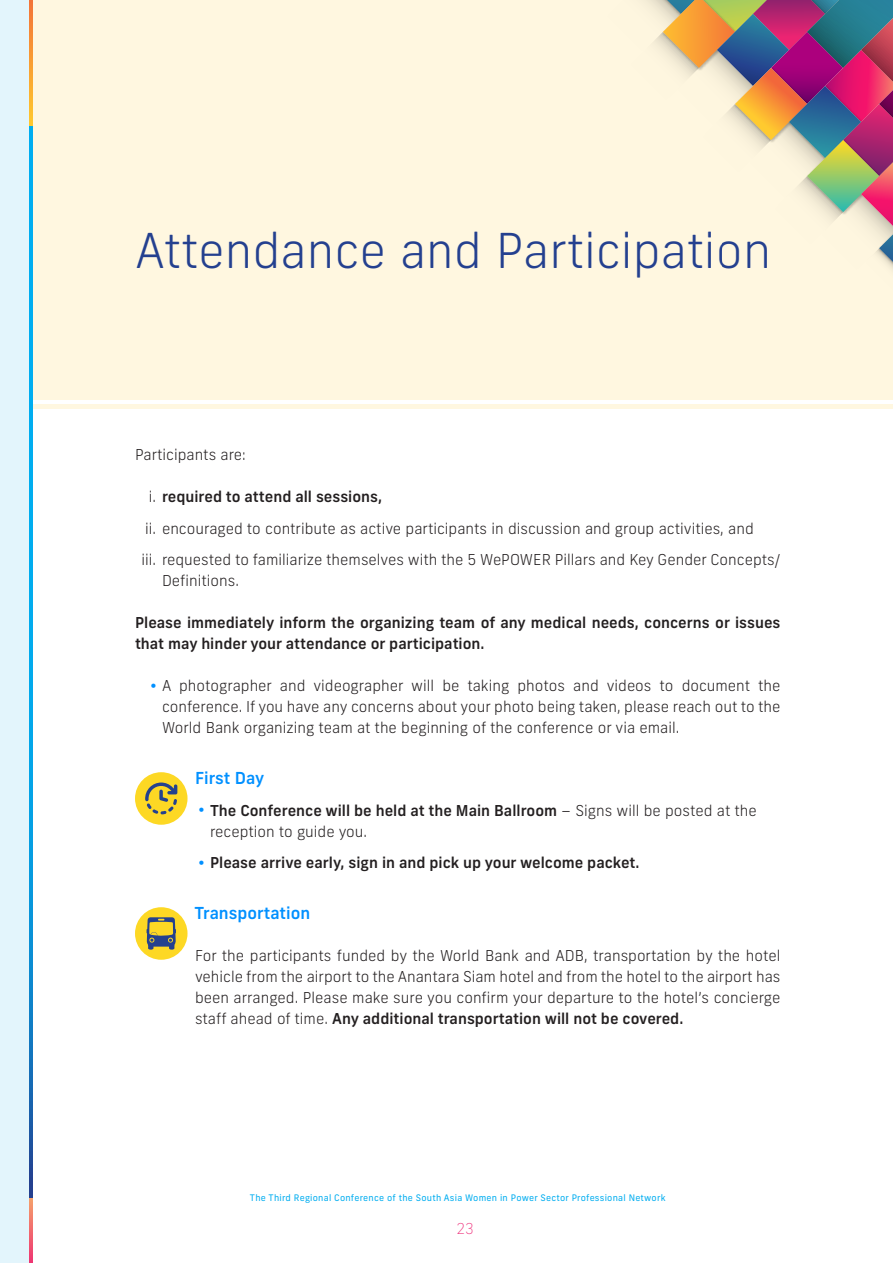
<style>
.page{position:relative;width:893px;height:1263px;background:#fff}
.page>*{position:absolute;margin:0;border:0;box-sizing:border-box;transform-origin:0 0}
.Heading_1{font:300 48px "New Frank";color:#24408f}
.Heading_4{font:500 16.5px "New Frank";color:#0090ff}
.Normal_Indented{font:300 15px/21px "New Frank";color:#231f20}
.t1{font:500 15px/21px "New Frank";color:#231f20}
.t2{font:100 15px "New Frank";color:#ed2473}
.t3{font:9px "New Frank";letter-spacing:.025em;color:#00adf0}
.s1{font-weight:300}
.s2{font-weight:500;color:#0090ff}
.s3{font-weight:500}
.s4{color:#0090ff}
</style>
<div class="page">
<div style="left:0;top:0;width:893px;height:399px;background:#fff7e0"></div>
<div style="left:0;top:404px;width:893px;height:5px;background:#fff7e0"></div>
<div style="left:135px;top:772px;width:53px;height:53px;background:#fdd824;border-radius:50%"></div>
<svg style="left:145px;top:782px;width:32px;height:32px"></svg>
<div style="left:135px;top:907px;width:53px;height:53px;background:#fdd824;border-radius:50%"></div>
<svg style="left:147px;top:917px;width:29px;height:33px"></svg>
<div style="left:0;top:0;width:29px;height:1263px;background:#e3f5fc"></div>
<svg style="left:29px;top:1197px;width:3px;height:66px"></svg>
<svg style="left:29px;top:0;width:3px;height:126px"></svg>
<svg style="left:29px;top:126px;width:3px;height:1071px;background:#069ade"></svg>
<svg style="left:645px;top:0;width:248px;height:270px"></svg>
<p class="Heading_1" style="left:135px;top:222px;width:637px">Attendance and Participation</p>
<p class="Normal_Indented" style="left:135px;top:444px;width:112px">Participants are:</p>
<p class="t1" style="left:149px;top:486px;width:235px"><span class="s1">i.</span> required to attend all sessions,</p>
<p class="Normal_Indented" style="left:145px;top:518px;width:610px">ii. encouraged to contribute as active participants in discussion and group activities, and</p>
<p class="Normal_Indented" style="left:162px;top:549px;width:620px;text-indent:-21px">iii. requested to familiarize themselves with the 5 WePOWER Pillars and Key Gender Concepts/<br>Definitions.</p>
<p class="t1" style="left:135px;top:612px;width:647px">Please immediately inform the organizing team of any medical needs, concerns or issues that may hinder your attendance or participation.</p>
<p class="Normal_Indented" style="left:162px;top:675px;width:620px;text-align:justify;text-indent:-12px"><span class="s2">•</span> A photographer and videographer will be taking photos and videos to document the conference. If you have any concerns about your photo being taken, please reach out to the World Bank organizing team at the beginning of the conference or via email.</p>
<p class="Heading_4" style="left:195px;top:768px;width:71px">First Day</p>
<p class="Normal_Indented" style="left:210px;top:800px;width:548px;text-indent:-12px"><span class="s2">•</span> <span class="s3">The Conference will be held at the Main Ballroom</span> – Signs will be posted at the reception to guide you.</p>
<p class="t1" style="left:198px;top:852px;width:443px"><span class="s4">•</span> Please arrive early, sign in and pick up your welcome packet.</p>
<p class="Heading_4" style="left:195px;top:903px;width:117px">Transportation</p>
<p class="Normal_Indented" style="left:195px;top:945px;width:587px;text-align:justify">For the participants funded by the World Bank and ADB, transportation by the hotel vehicle from the airport to the Anantara Siam hotel and from the hotel to the airport has been arranged. Please make sure you confirm your departure to the hotel’s concierge staff ahead of time. <span class="s3">Any additional transportation will not be covered.</span></p>
<p class="t3" style="left:250px;top:1192px;width:417px">The Third Regional Conference of the South Asia Women in Power Sector Professional Network</p>
<p class="t2" style="left:457px;top:1220px;width:19px">23</p>
</div>
